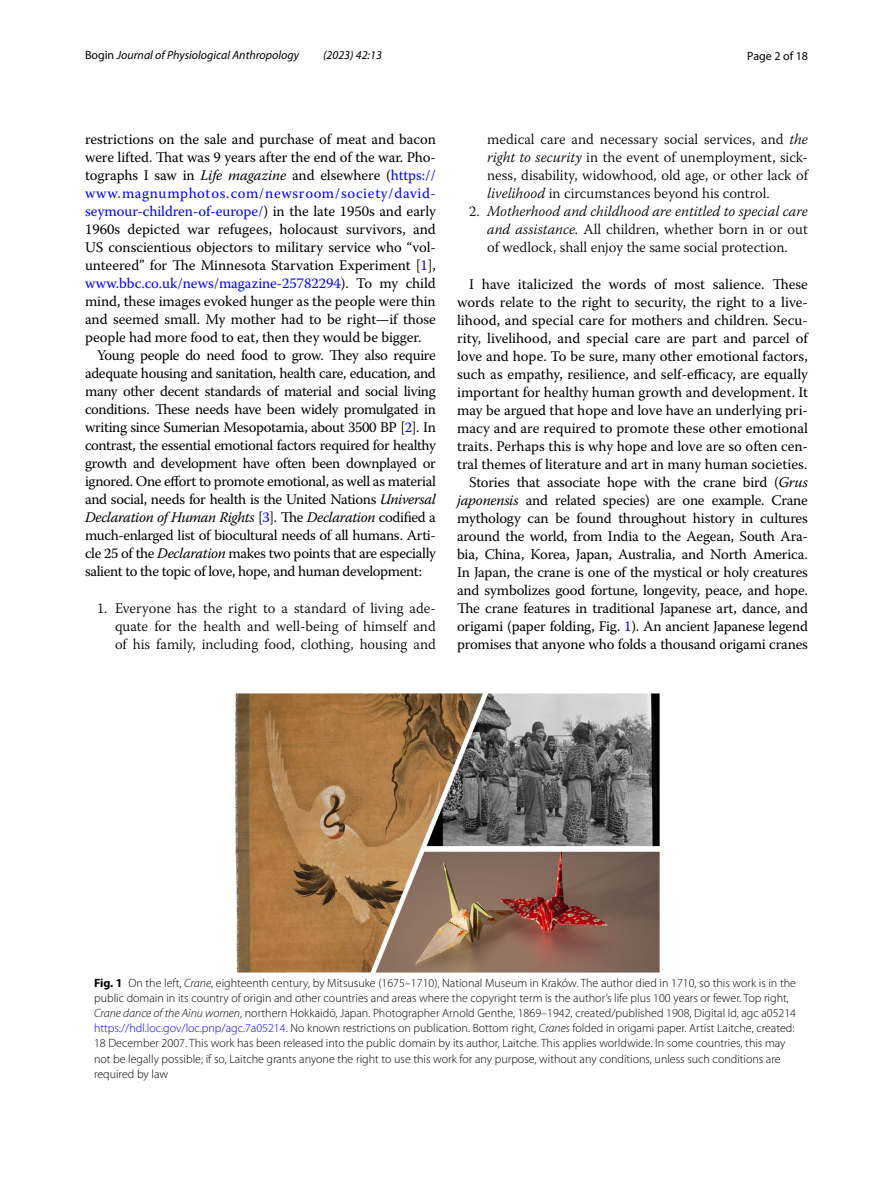
<style>
.page{position:relative;width:893px;height:1187px;background:#fff}
.page>*{position:absolute;margin:0;border:0;box-sizing:border-box;transform-origin:0 0}
.t1{font:14.7px/18px "Warnock Pro";letter-spacing:-.01em;color:#000;text-align:right}
.t2{font:300 14.7px/18px "Warnock Pro";color:#000;text-align:justify}
.t3{font:14.7px "Warnock Pro";letter-spacing:-.005em;color:#00f}
.t4{font:italic 14.7px "Warnock Pro";letter-spacing:-.025em;color:#000}
.t5{font:14.7px "Warnock Pro";letter-spacing:.035em;color:#00f}
.t6{font:300 12px/15px "Myriad Pro";color:#000}
.t7{font:italic 12px "Myriad Pro";color:#000}
.t8{font:12px "Myriad Pro";color:#000}
.s1{font-style:normal}
.s2{font-style:italic}
.s3{color:#00f}
.s4{color:#000}
.s5{font-style:normal;color:#00f}
.s6{font-weight:700}
</style>
<div class="page">
<img style="left:234px;top:693px;width:425px;height:279px">
<p class="t7" style="left:85px;top:48px;width:216px"><span class="s1">Bogin</span> Journal of Physiological Anthropology</p>
<p class="t7" style="left:323px;top:48px;width:60px">(2023) 42:13</p>
<p class="t8" style="left:747px;top:48px;width:62px">Page 2 of 18</p>
<p class="t1" style="left:85px;top:130px;width:352px">restrictions on the sale and purchase of meat and bacon</p>
<p class="t1" style="left:85px;top:148px;width:352px">were lifted. That was 9 years after the end of the war. Pho-</p>
<p class="t1" style="left:85px;top:166px;width:352px">tographs I saw in <span class="s2">Life magazine</span> and elsewhere (<span class="s3">https://</span></p>
<p class="t5" style="left:85px;top:184px;width:352px">www.magnumphotos.com/newsroom/society/david-</p>
<p class="t3" style="left:85px;top:202px;width:352px">seymour-children-of-europe/<span class="s4">) in the late 1950s and early</span></p>
<p class="t1" style="left:85px;top:220px;width:352px">1960s depicted war refugees, holocaust survivors, and</p>
<p class="t1" style="left:85px;top:238px;width:352px">US conscientious objectors to military service who “vol-</p>
<p class="t1" style="left:85px;top:256px;width:352px">unteered” for The Minnesota Starvation Experiment [<span class="s3">1</span>],</p>
<p class="t3" style="left:85px;top:274px;width:352px">www.bbc.co.uk/news/magazine-25782294<span class="s4">). To my child</span></p>
<p class="t1" style="left:85px;top:292px;width:352px">mind, these images evoked hunger as the people were thin</p>
<p class="t1" style="left:85px;top:310px;width:352px">and seemed small. My mother had to be right—if those</p>
<p class="t1" style="left:85px;top:328px;width:338px">people had more food to eat, then they would be bigger.</p>
<p class="t1" style="left:97px;top:346px;width:340px">Young people do need food to grow. They also require</p>
<p class="t1" style="left:85px;top:364px;width:352px">adequate housing and sanitation, health care, education, and</p>
<p class="t1" style="left:85px;top:382px;width:352px">many other decent standards of material and social living</p>
<p class="t1" style="left:85px;top:400px;width:352px">conditions. These needs have been widely promulgated in</p>
<p class="t1" style="left:85px;top:418px;width:352px">writing since Sumerian Mesopotamia, about 3500 BP [<span class="s3">2</span>]. In</p>
<p class="t1" style="left:85px;top:436px;width:352px">contrast, the essential emotional factors required for healthy</p>
<p class="t1" style="left:85px;top:454px;width:352px">growth and development have often been downplayed or</p>
<p class="t1" style="left:85px;top:472px;width:352px">ignored. One effort to promote emotional, as well as material</p>
<p class="t1" style="left:85px;top:490px;width:352px">and social, needs for health is the United Nations <span class="s2">Universal</span></p>
<p class="t4" style="left:85px;top:508px;width:352px">Declaration of Human Rights <span class="s1">[</span><span class="s5">3</span><span class="s1">]. The</span> Declaration <span class="s1">codified a</span></p>
<p class="t1" style="left:85px;top:525px;width:352px">much-enlarged list of biocultural needs of all humans. Arti-</p>
<p class="t1" style="left:85px;top:544px;width:352px">cle 25 of the <span class="s2">Declaration</span> makes two points that are especially</p>
<p class="t1" style="left:85px;top:562px;width:338px">salient to the topic of love, hope, and human development:</p>
<p class="t2" style="left:115px;top:598px;width:322px;text-indent:-18px">1. Everyone has the right to a standard of living ade&shy;quate for the health and well-being of himself and of his family, including food, clothing, housing and</p>
<p class="t2" style="left:487px;top:130px;width:322px">medical care and necessary social services, and <span class="s2">the right to security</span> in the event of unemployment, sick&shy;ness, disability, widowhood, old age, or other lack of <span class="s2">livelihood</span> in circumstances beyond his control.</p>
<p class="t2" style="left:487px;top:202px;width:322px;text-indent:-18px">2. <span class="s2">Motherhood and childhood are entitled to special care and assistance.</span> All children, whether born in or out of wedlock, shall enjoy the same social protection.</p>
<p class="t1" style="left:457px;top:274px;width:352px">I have italicized the words of most salience. These words relate to the right to security, the right to a live&shy;lihood, and special care for mothers and children. Secu&shy;rity, livelihood, and special care are part and parcel of love and hope. To be sure, many other emotional factors, such as empathy, resilience, and self-efficacy, are equally important for healthy human growth and development. It may be argued that hope and love have an underlying pri&shy;macy and are required to promote these other emotional traits. Perhaps this is why hope and love are so often cen&shy;tral themes of literature and art in many human societies.<br>Stories that associate hope with the crane bird (<span class="s2">Grus japonensis</span> and related species) are one example. Crane mythology can be found throughout history in cultures around the world, from India to the Aegean, South Ara&shy;bia, China, Korea, Japan, Australia, and North America.<br>In Japan, the crane is one of the mystical or holy creatures and symbolizes good fortune, longevity, peace, and hope.<br>The crane features in traditional Japanese art, dance, and origami (paper folding, Fig. <span class="s3">1</span>). An ancient Japanese legend promises that anyone who folds a thousand origami cranes</p>
<p class="t6" style="left:94px;top:976px;width:704px"><span class="s6">Fig. 1</span> On the left, <span class="s2">Crane</span>, eighteenth century, by Mitsusuke (1675–1710), National Museum in Kraków. The author died in 1710, so this work is in the public domain in its country of origin and other countries and areas where the copyright term is the author’s life plus 100 years or fewer. Top right, <span class="s2">Crane dance of the Ainu women</span>, northern Hokkaidō, Japan. Photographer Arnold Genthe, 1869–1942, created/published 1908, Digital Id, agc a05214 <span class="s3">https://hdl.loc.gov/loc.pnp/agc.7a05214</span>. No known restrictions on publication. Bottom right, <span class="s2">Cranes</span> folded in origami paper. Artist Laitche, created:<br>18 December 2007. This work has been released into the public domain by its author, Laitche. This applies worldwide. In some countries, this may not be legally possible; if so, Laitche grants anyone the right to use this work for any purpose, without any conditions, unless such conditions are required by law</p>
</div>
